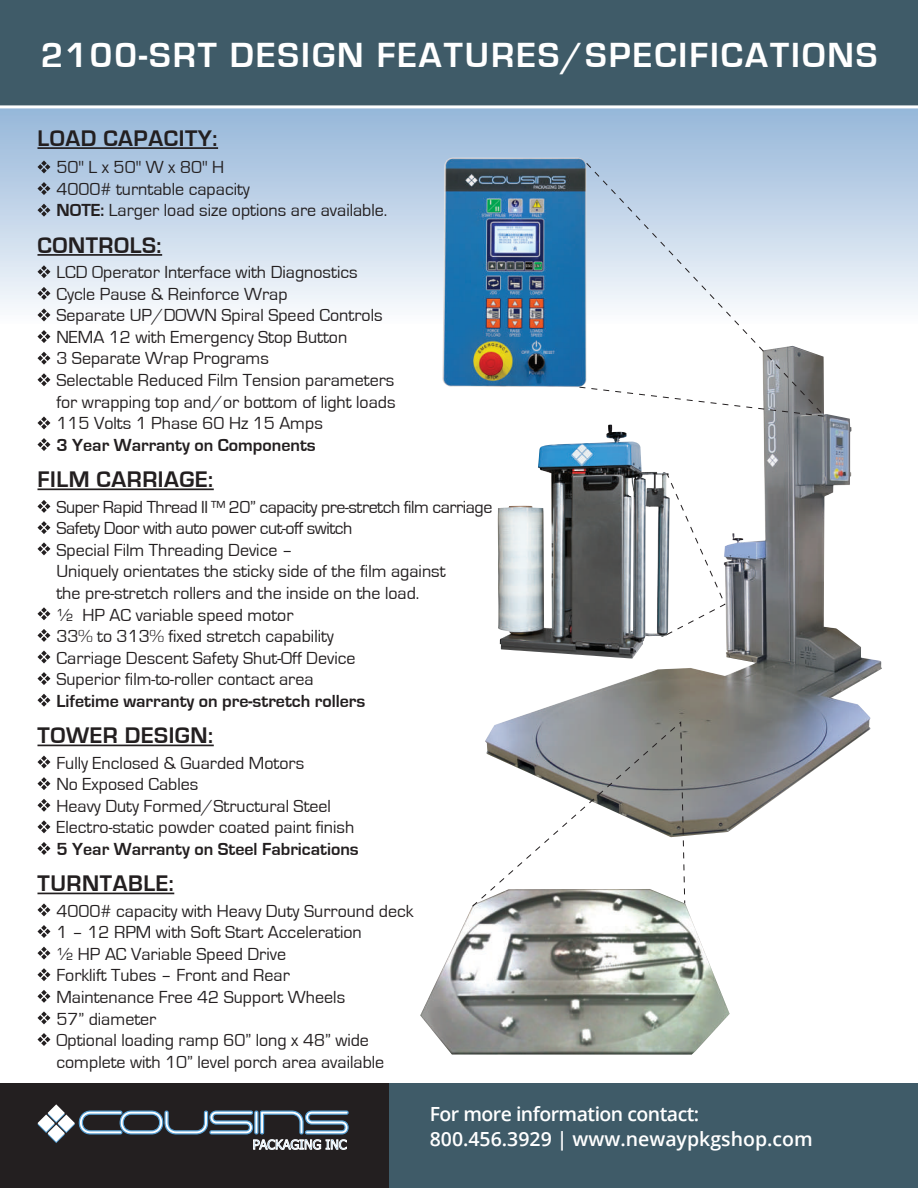
<style>
.page{position:relative;width:918px;height:1188px;background:#fff}
.page>*{position:absolute;margin:0;border:0;box-sizing:border-box;transform-origin:0 0}
.t1{font:700 36px "Eurostile";letter-spacing:.055em;color:#fff}
.t2{font:700 23.25px "Eurostile";letter-spacing:.025em;color:#231f20}
.t3{font:600 19.5px/25px "Open Sans";color:#fff}
.t4{font:18px/21.6px "Eurostile";color:#231f20}
.t5{font:700 18px "Eurostile";color:#231f20}
.s1{font-weight:700}
</style>
<div class="page">
<div style="left:0;top:107px;width:918px;height:217px;background:linear-gradient(to bottom,#93b5d8,#fafcfd)"></div>
<img style="left:497px;top:414px;width:385px;height:422px">
<img style="left:420px;top:900px;width:310px;height:155px">
<img style="left:442px;top:158px;width:144px;height:229px">
<div style="left:0;top:1083px;width:918px;height:105px;background:#231f20"></div>
<div style="left:389px;top:1083px;width:529px;height:105px;background:#3f5b68"></div>
<svg style="left:37px;top:1104px;width:312px;height:46px"></svg>
<hr style="left:37px;top:893px;width:137px;height:1px;background:#231f20">
<svg style="left:37px;top:903px;width:13px;height:13px"></svg>
<svg style="left:37px;top:925px;width:13px;height:13px"></svg>
<svg style="left:37px;top:947px;width:13px;height:13px"></svg>
<svg style="left:37px;top:968px;width:13px;height:13px"></svg>
<svg style="left:37px;top:990px;width:13px;height:13px"></svg>
<svg style="left:37px;top:1011px;width:13px;height:13px"></svg>
<svg style="left:37px;top:1033px;width:13px;height:13px"></svg>
<hr style="left:37px;top:254px;width:125px;height:2px;background:#231f20">
<svg style="left:37px;top:265px;width:13px;height:13px"></svg>
<svg style="left:37px;top:287px;width:13px;height:13px"></svg>
<svg style="left:37px;top:308px;width:13px;height:13px"></svg>
<svg style="left:37px;top:330px;width:13px;height:13px"></svg>
<svg style="left:37px;top:352px;width:13px;height:13px"></svg>
<svg style="left:37px;top:373px;width:13px;height:13px"></svg>
<svg style="left:37px;top:416px;width:13px;height:13px"></svg>
<svg style="left:37px;top:438px;width:13px;height:13px"></svg>
<hr style="left:37px;top:147px;width:181px;height:2px;background:#231f20">
<svg style="left:37px;top:160px;width:13px;height:13px"></svg>
<svg style="left:37px;top:182px;width:13px;height:13px"></svg>
<svg style="left:37px;top:204px;width:13px;height:13px"></svg>
<hr style="left:37px;top:745px;width:177px;height:1px;background:#231f20">
<svg style="left:37px;top:756px;width:13px;height:13px"></svg>
<svg style="left:37px;top:777px;width:13px;height:13px"></svg>
<svg style="left:37px;top:799px;width:13px;height:13px"></svg>
<svg style="left:37px;top:820px;width:13px;height:13px"></svg>
<svg style="left:37px;top:842px;width:13px;height:13px"></svg>
<hr style="left:37px;top:488px;width:177px;height:2px;background:#231f20">
<svg style="left:37px;top:500px;width:13px;height:13px"></svg>
<svg style="left:37px;top:521px;width:13px;height:13px"></svg>
<svg style="left:37px;top:542px;width:13px;height:13px"></svg>
<svg style="left:37px;top:607px;width:13px;height:13px"></svg>
<svg style="left:37px;top:629px;width:13px;height:13px"></svg>
<svg style="left:37px;top:651px;width:13px;height:12px"></svg>
<svg style="left:37px;top:672px;width:13px;height:13px"></svg>
<svg style="left:37px;top:694px;width:13px;height:13px"></svg>
<div style="left:0;top:0;width:918px;height:107px;background:#3f5b68"></div>
<hr style="left:0;top:105px;width:918px;height:3px;background:#fff">
<svg style="left:472px;top:721px;width:213px;height:186px"></svg>
<svg style="left:579px;top:159px;width:247px;height:258px"></svg>
<img style="left:498px;top:425px;width:172px;height:234px">
<svg style="left:666px;top:472px;width:60px;height:164px"></svg>
<h1 class="t1" style="left:41px;top:36px;width:838px">2100-SRT DESIGN FEATURES/SPECIFICATIONS</h1>
<p class="t2" style="left:37px;top:125px;width:182px">LOAD CAPACITY:</p>
<p class="t4" style="left:56px;top:157px;width:333px">50" L x 50" W x 80" H<br>4000# turntable capacity<br><span class="s1">NOTE:</span> Larger load size options are available.</p>
<p class="t2" style="left:37px;top:232px;width:126px">CONTROLS:</p>
<p class="t4" style="left:56px;top:262px;width:341px">LCD Operator Interface with Diagnostics Cycle Pause &amp; Reinforce Wrap<br>Separate UP/DOWN Spiral Speed Controls NEMA 12 with Emergency Stop Button<br>3 Separate Wrap Programs<br>Selectable Reduced Film Tension parameters for wrapping top and/or bottom of light loads 115 Volts 1 Phase 60 Hz 15 Amps</p>
<p class="t5" style="left:56px;top:435px;width:261px">3 Year Warranty on Components</p>
<p class="t2" style="left:37px;top:467px;width:177px">FILM CARRIAGE:</p>
<p class="t4" style="left:56px;top:496px;width:437px">Super Rapid Thread II ™ 20” capacity pre-stretch film carriage Safety Door with auto power cut-off switch<br>Special Film Threading Device –<br>Uniquely orientates the sticky side of the film against<br>the pre-stretch rollers and the inside on the load.<br>½ HP AC variable speed motor<br>33% to 313% fixed stretch capability<br>Carriage Descent Safety Shut-Off Device<br>Superior film-to-roller contact area</p>
<p class="t5" style="left:56px;top:691px;width:310px">Lifetime warranty on pre-stretch rollers</p>
<p class="t2" style="left:37px;top:723px;width:177px">TOWER DESIGN:</p>
<p class="t4" style="left:56px;top:752px;width:299px">Fully Enclosed &amp; Guarded Motors<br>No Exposed Cables<br>Heavy Duty Formed/Structural Steel<br>Electro-static powder coated paint finish</p>
<p class="t5" style="left:56px;top:839px;width:304px">5 Year Warranty on Steel Fabrications</p>
<p class="t2" style="left:37px;top:871px;width:138px">TURNTABLE:</p>
<p class="t4" style="left:56px;top:900px;width:359px">4000# capacity with Heavy Duty Surround deck 1 – 12 RPM with Soft Start Acceleration<br>½ HP AC Variable Speed Drive<br>Forklift Tubes – Front and Rear<br>Maintenance Free 42 Support Wheels<br>57” diameter<br>Optional loading ramp 60” long x 48” wide complete with 10” level porch area available</p>
<p class="t3" style="left:430px;top:1101px;width:385px">For more information contact:<br>800.456.3929 | www.newaypkgshop.com</p>
</div>
